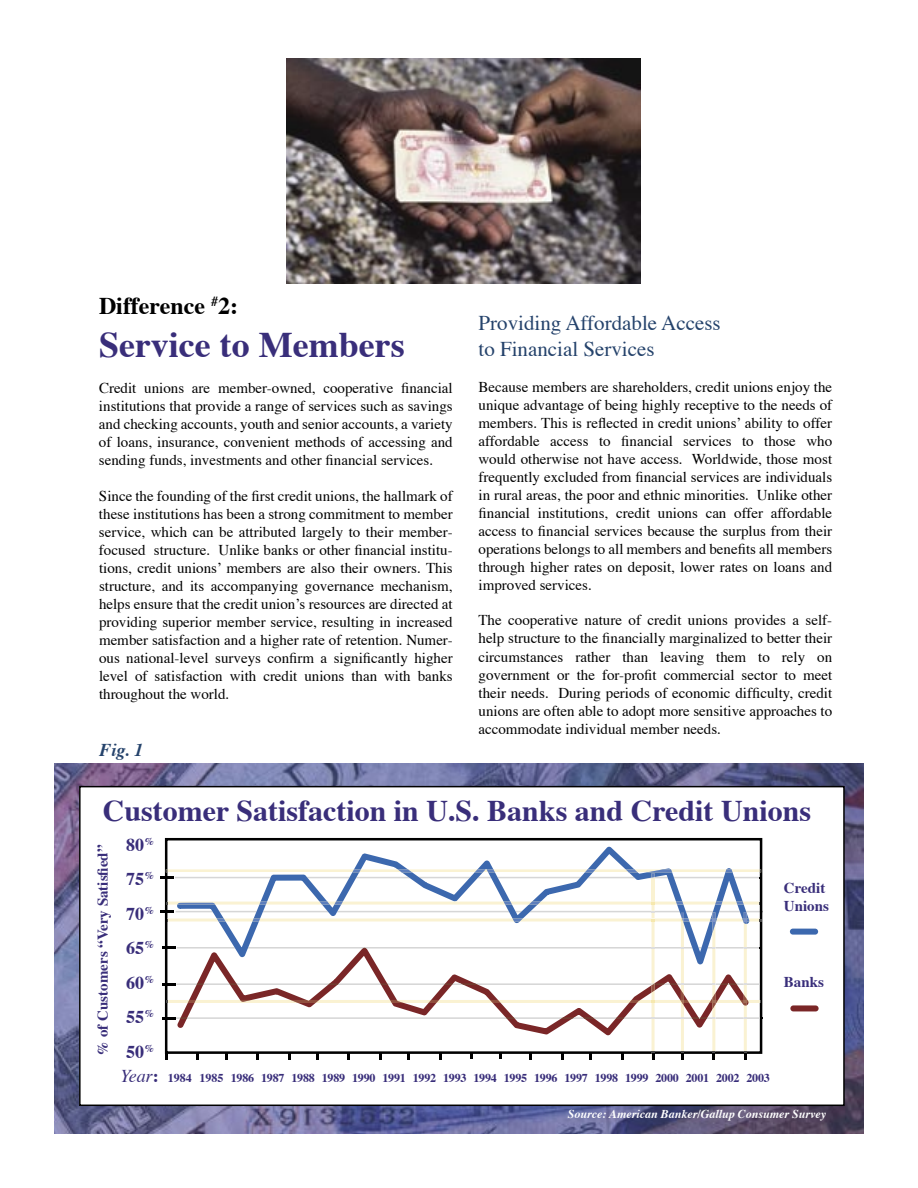
<style>
.page{position:relative;width:918px;height:1188px;background:#fff}
.page>*{position:absolute;margin:0;border:0;box-sizing:border-box;transform-origin:0 0}
.t1{font:700 36px "Times";color:#392e7a}
.t2{font:700 30px "Times";color:#392e7a}
.t3{font:700 24px "Times";color:#000}
.t4{font:21px/25.2px "Times";color:#24426b}
.t5{font:700 18px/34.5px "Times";color:#392e7a;text-align:justify}
.t6{font:italic 700 18px "Times";color:#24426b}
.t7{font:15px/18px "Times";color:#000;text-align:justify}
.t8{font:700 15px/18px "Times";color:#392e7a}
.t9{font:700 12px "Times";letter-spacing:-.015em;color:#392e7a}
.t10{font:italic 700 12px "Times";color:#fff}
.s1{font-weight:400;font-style:italic;font-size:18px}
.s2{font-size:18px}
</style>
<div class="page">
<img style="left:286px;top:58px;width:355px;height:225px">
<img style="left:54px;top:764px;width:810px;height:370px">
<div style="left:80px;top:787px;width:764px;height:318px;background:#fff"></div>
<svg style="left:165px;top:838px;width:597px;height:64px"></svg>
<div style="left:790px;top:1005px;width:29px;height:6px;background:#7a2627;border-radius:3px"></div>
<div style="left:790px;top:929px;width:28px;height:6px;background:#3c68ae;border-radius:3px"></div>
<svg style="left:177px;top:847px;width:573px;height:55px"></svg>
<hr style="left:652px;top:878px;width:3px;height:24px;background:#faf2d2">
<svg style="left:161px;top:902px;width:601px;height:158px"></svg>
<svg style="left:160px;top:869px;width:601px;height:10px"></svg>
<div style="left:79px;top:786px;width:766px;height:320px;border:2px solid #000"></div>
<h3 class="t3" style="left:99px;top:289px;width:141px">Difference <sup>#</sup>2:</h3>
<h1 class="t1" style="left:99px;top:321px;width:307px">Service to Members</h1>
<p class="t7" style="left:99px;top:380px;width:355px">Credit unions are member-owned, cooperative financial institutions that provide a range of services such as savings and checking accounts, youth and senior accounts, a variety of loans, insurance, convenient methods of accessing and sending funds, investments and other financial services.</p>
<p class="t7" style="left:99px;top:488px;width:355px">Since the founding of the first credit unions, the hallmark of these institutions has been a strong commitment to member service, which can be attributed largely to their member&shy;focused structure. Unlike banks or other financial institu&shy;tions, credit unionsʼ members are also their owners. This structure, and its accompanying governance mechanism, helps ensure that the credit unionʼs resources are directed at providing superior member service, resulting in increased member satisfaction and a higher rate of retention. Numer&shy;ous national-level surveys confirm a significantly higher level of satisfaction with credit unions than with banks throughout the world.</p>
<p class="t6" style="left:100px;top:738px;width:46px">Fig. 1</p>
<h3 class="t4" style="left:478px;top:312px;width:244px">Providing Affordable Access to Financial Services</h3>
<p class="t7" style="left:478px;top:378px;width:355px">Because members are shareholders, credit unions enjoy the unique advantage of being highly receptive to the needs of members. This is reflected in credit unionsʼ ability to offer affordable access to financial services to those who would otherwise not have access. Worldwide, those most frequently excluded from financial services are individuals in rural areas, the poor and ethnic minorities. Unlike other financial institutions, credit unions can offer affordable access to financial services because the surplus from their operations belongs to all members and benefits all members through higher rates on deposit, lower rates on loans and improved services.</p>
<p class="t7" style="left:478px;top:612px;width:355px">The cooperative nature of credit unions provides a self&shy;help structure to the financially marginalized to better their circumstances rather than leaving them to rely on government or the for-profit commercial sector to meet their needs. During periods of economic difficulty, credit unions are often able to adopt more sensitive approaches to accommodate individual member needs.</p>
<h2 class="t2" style="left:103px;top:791px;width:710px">Customer Satisfaction in U.S. Banks and Credit Unions</h2>
<p class="t8" style="left:94px;top:1056px;width:213px;rotate:-90deg">% of Customers “Very Satisfied”</p>
<p class="t5" style="left:126px;top:828px;width:30px">80<sup>% </sup>75<sup>% </sup>70<sup>% </sup>65<sup>% </sup>60<sup>% </sup>55<sup>% </sup>50<sup>%</sup></p>
<p class="t9" style="left:121px;top:1070px;width:651px"><span class="s1">Year</span><span class="s2">:</span> 1984 1985 1986 1987 1988 1989 1990 1991 1992 1993 1994 1995 1996 1997 1998 1999 2000 2001 2002 2003</p>
<p class="t8" style="left:784px;top:879px;width:47px">Credit<br>Unions</p>
<p class="t8" style="left:784px;top:974px;width:42px">Banks</p>
<p class="t10" style="left:568px;top:1107px;width:260px">Source: American Banker/Gallup Consumer Survey</p>
</div>
